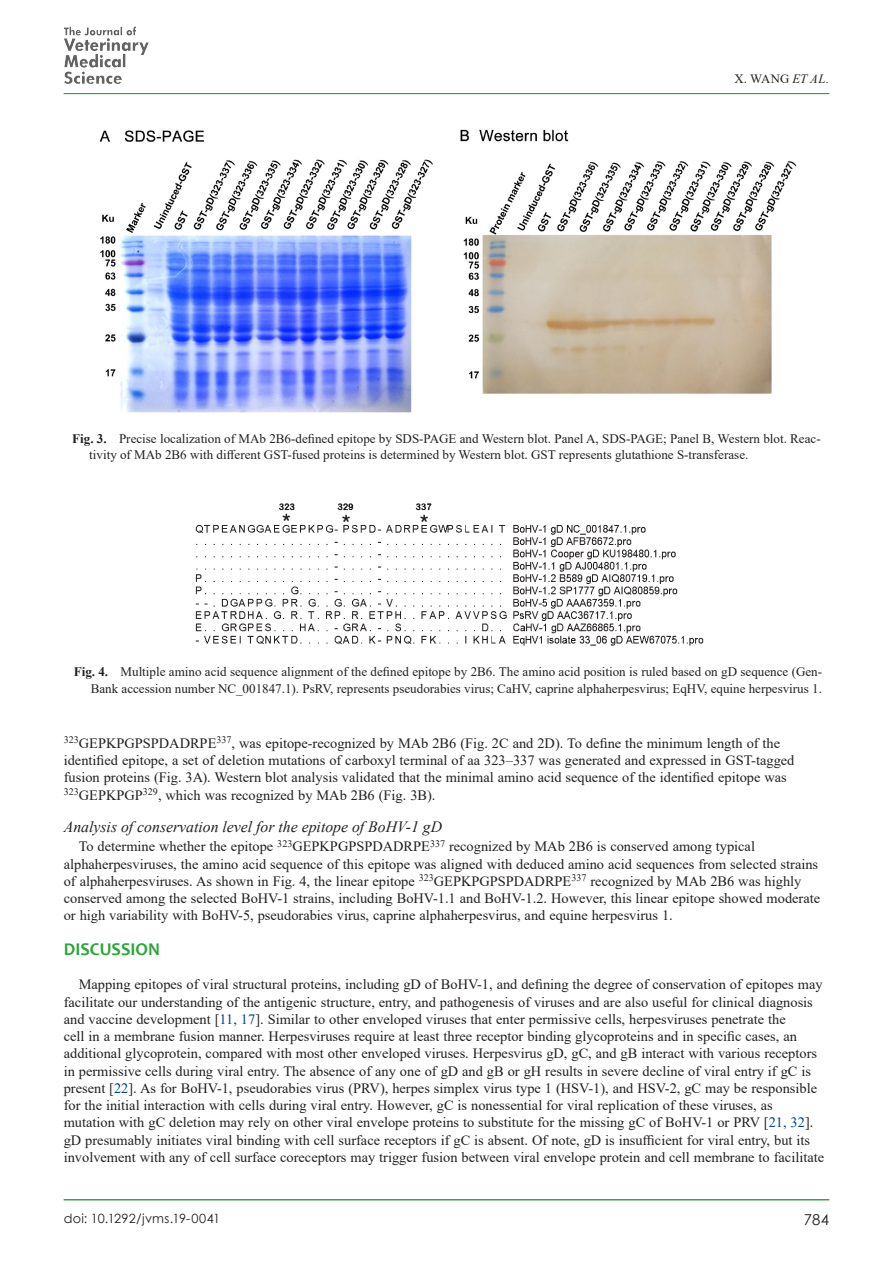
<style>
.page{position:relative;width:893px;height:1263px;background:#fff}
.page>*{position:absolute;margin:0;border:0;box-sizing:border-box;transform-origin:0 0}
.t1{font:700 18px "Candara";color:#2aa738}
.t2{font:italic 15.75px "Times New Roman";color:#231f20}
.t3{font:15px "Century Gothic";color:#231f20}
.t4{font:14.25px/17.2px "Times New Roman";color:#231f20}
.t5{font:13.05px/16.5px "Times New Roman";color:#231f20}
.t6{font:12.75px "Century Gothic";letter-spacing:.02em;color:#231f20}
.t7{font:12.75px "Times New Roman";color:#231f20}
.s1{font-style:italic}
.s2{font-weight:700}
.s3{color:#003f98}
</style>
<div class="page">
<img style="left:64px;top:27px;width:74px;height:24px">
<hr style="left:64px;top:93px;width:765px;height:1px;background:#2aa738">
<hr style="left:64px;top:1199px;width:765px;height:1px;background:#2aa738">
<img style="left:99px;top:130px;width:698px;height:283px">
<img style="left:195px;top:503px;width:509px;height:142px">
<p class="t7" style="left:735px;top:70px;width:96px">X. WANG <span class="s1">ET AL.</span></p>
<p class="t5" style="left:89px;top:430px;width:733px;text-indent:-17px"><span class="s2">Fig. 3.</span> Precise localization of MAb 2B6-defined epitope by SDS-PAGE and Western blot. Panel A, SDS-PAGE; Panel B, Western blot. Reac&shy;tivity of MAb 2B6 with different GST-fused proteins is determined by Western blot. GST represents glutathione S-transferase.</p>
<p class="t5" style="left:74px;top:663px;width:750px;text-align:right"><span class="s2">Fig. 4.</span> Multiple amino acid sequence alignment of the defined epitope by 2B6. The amino acid position is ruled based on gD sequence (Gen-<br>Bank accession number NC_001847.1). PsRV, represents pseudorabies virus; CaHV, caprine alphaherpesvirus; EqHV, equine herpesvirus 1.</p>
<p class="t4" style="left:64px;top:734px;width:732px"><sup>323</sup>GEPKPGPSPDADRPE<sup>337</sup>, was epitope-recognized by MAb 2B6 (Fig. 2C and 2D). To define the minimum length of the identified epitope, a set of deletion mutations of carboxyl terminal of aa 323–337 was generated and expressed in GST-tagged fusion proteins (Fig. 3A). Western blot analysis validated that the minimal amino acid sequence of the identified epitope was <sup>323</sup>GEPKPGP<sup>329</sup>, which was recognized by MAb 2B6 (Fig. 3B).</p>
<p class="t2" style="left:64px;top:816px;width:380px">Analysis of conservation level for the epitope of BoHV-1 gD</p>
<p class="t4" style="left:64px;top:837px;width:758px;text-indent:15px">To determine whether the epitope <sup>323</sup>GEPKPGPSPDADRPE<sup>337</sup> recognized by MAb 2B6 is conserved among typical alphaherpesviruses, the amino acid sequence of this epitope was aligned with deduced amino acid sequences from selected strains of alphaherpesviruses. As shown in Fig. 4, the linear epitope <sup>323</sup>GEPKPGPSPDADRPE<sup>337</sup> recognized by MAb 2B6 was highly conserved among the selected BoHV-1 strains, including BoHV-1.1 and BoHV-1.2. However, this linear epitope showed moderate or high variability with BoHV-5, pseudorabies virus, caprine alphaherpesvirus, and equine herpesvirus 1.</p>
<p class="t1" style="left:64px;top:938px;width:98px">DISCUSSION</p>
<p class="t4" style="left:64px;top:975px;width:762px;text-indent:15px">Mapping epitopes of viral structural proteins, including gD of BoHV-1, and defining the degree of conservation of epitopes may facilitate our understanding of the antigenic structure, entry, and pathogenesis of viruses and are also useful for clinical diagnosis and vaccine development [<span class="s3">11, 17</span>]. Similar to other enveloped viruses that enter permissive cells, herpesviruses penetrate the<br>cell in a membrane fusion manner. Herpesviruses require at least three receptor binding glycoproteins and in specific cases, an additional glycoprotein, compared with most other enveloped viruses. Herpesvirus gD, gC, and gB interact with various receptors in permissive cells during viral entry. The absence of any one of gD and gB or gH results in severe decline of viral entry if gC is present [<span class="s3">22</span>]. As for BoHV-1, pseudorabies virus (PRV), herpes simplex virus type 1 (HSV-1), and HSV-2, gC may be responsible for the initial interaction with cells during viral entry. However, gC is nonessential for viral replication of these viruses, as mutation with gC deletion may rely on other viral envelope proteins to substitute for the missing gC of BoHV-1 or PRV [<span class="s3">21, 32</span>]. gD presumably initiates viral binding with cell surface receptors if gC is absent. Of note, gD is insufficient for viral entry, but its involvement with any of cell surface coreceptors may trigger fusion between viral envelope protein and cell membrane to facilitate</p>
<p class="t6" style="left:64px;top:1209px;width:158px">doi: 10.1292/jvms.19-0041</p>
<p class="t3" style="left:804px;top:1209px;width:27px">784</p>
</div>
